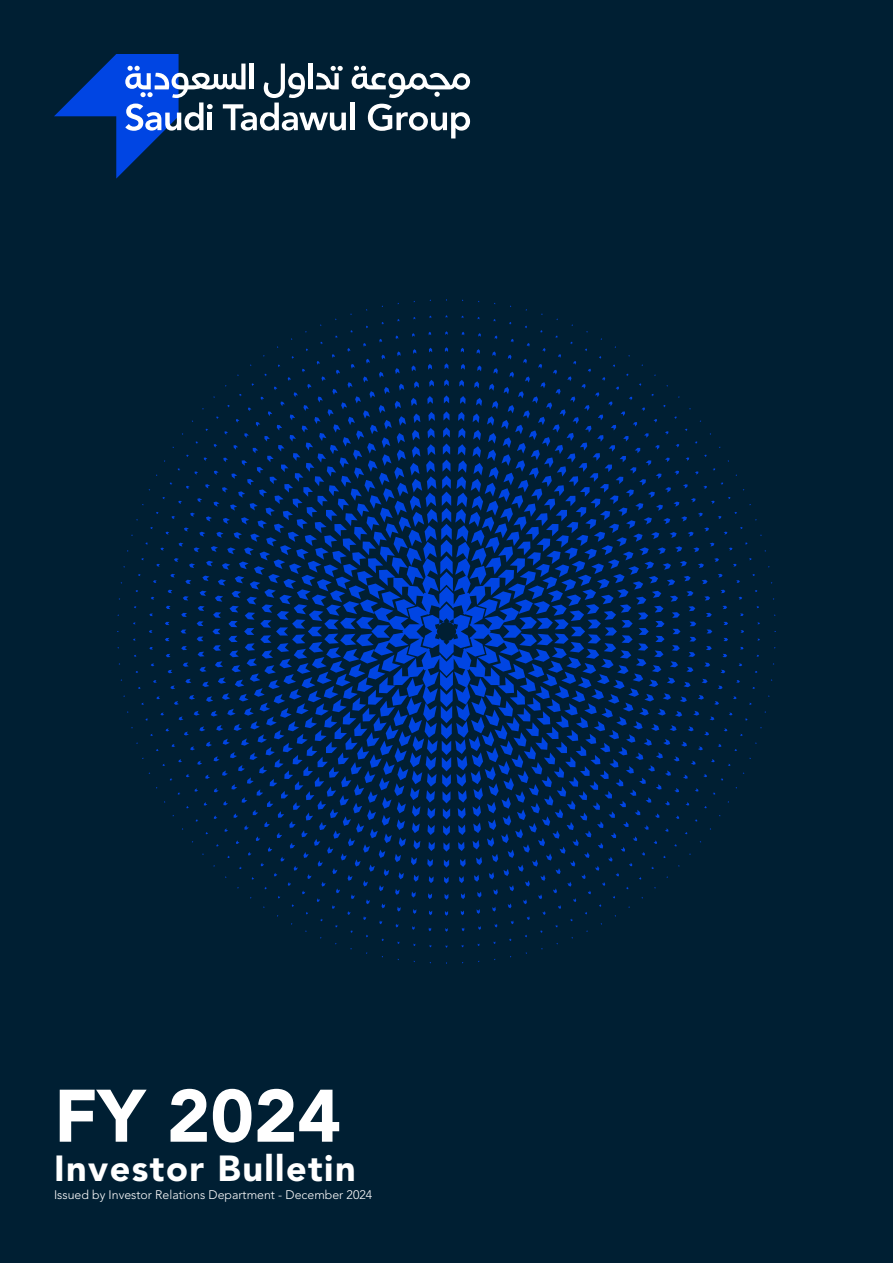
<style>
.page{position:relative;width:893px;height:1263px;background:#001f33}
.page>*{position:absolute;margin:0;border:0;box-sizing:border-box;transform-origin:0 0}
.t1{font:900 73.5px "Avenir Arabic";color:#fff}
.t2{font:900 36px "Avenir Arabic";letter-spacing:.04em;color:#fff}
.t3{font:300 12.3px "Avenir Arabic";color:#fff}
</style>
<div class="page">
<svg style="left:117px;top:299px;width:659px;height:665px;background:#002349"></svg>
<svg style="left:352px;top:66px;width:118px;height:32px"></svg>
<svg style="left:54px;top:54px;width:292px;height:125px;background:#1f416c"></svg>
<hr style="left:350px;top:103px;width:4px;height:27px;background:#fff">
<svg style="left:368px;top:104px;width:102px;height:34px"></svg>
<h1 class="t1" style="left:54px;top:1062px;width:288px">FY 2024</h1>
<h2 class="t2" style="left:54px;top:1142px;width:303px">Investor Bulletin</h2>
<p class="t3" style="left:54px;top:1185px;width:320px">Issued by Investor Relations Department - December 2024</p>
</div>
